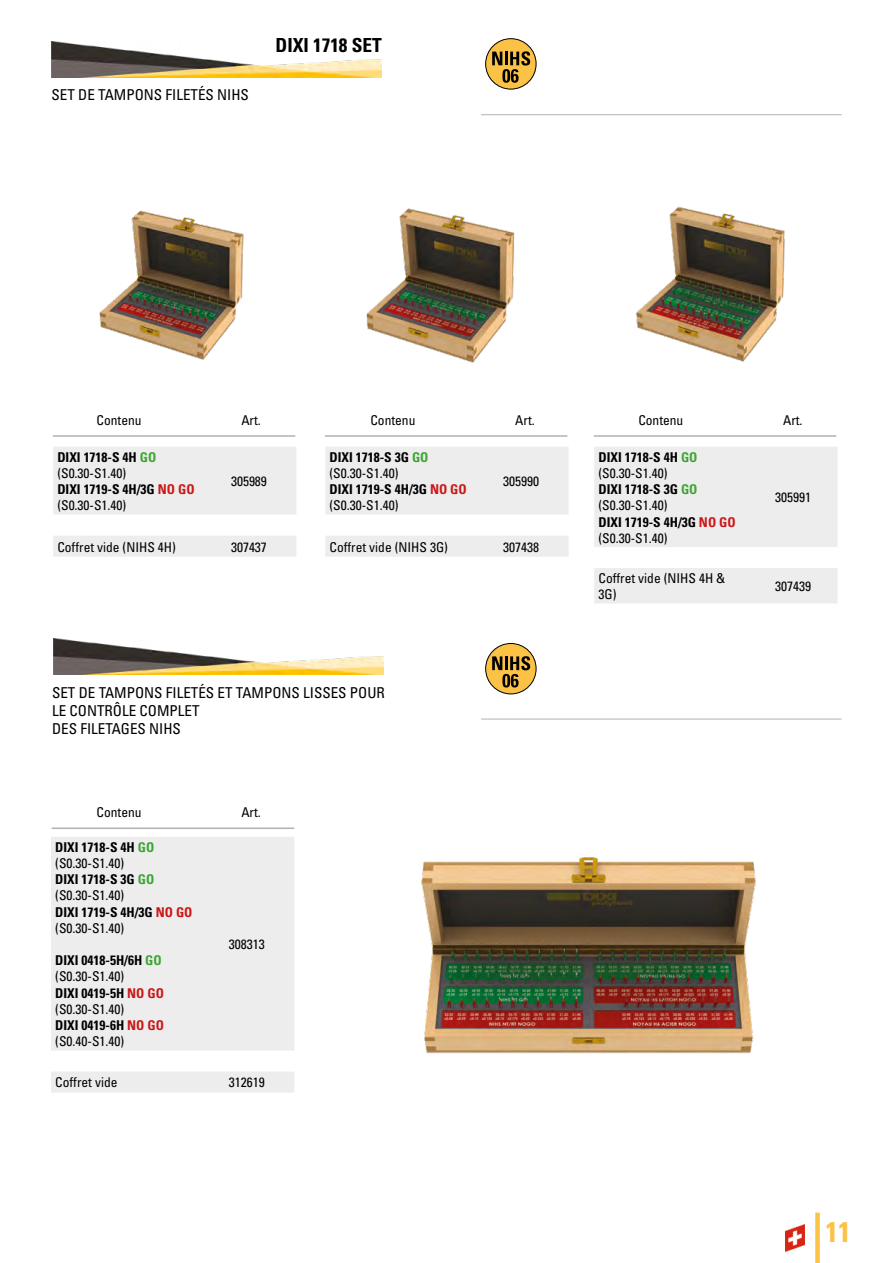
<style>
.page{position:relative;width:893px;height:1263px;background:#fff}
.page>*{position:absolute;margin:0;border:0;box-sizing:border-box;transform-origin:0 0}
.t1{font:700 condensed 28.5px "Univers";color:#fcc246}
.t2{font:700 condensed 19.35px "Univers";color:#000}
.t3{font:condensed 15px/18px "Univers";color:#000}
.t4{font:700 condensed 13.5px/16.2px "Univers";color:#000}
.t5{font:condensed 13.5px/16.2px "Univers";color:#000}
.s1{color:#3fa535}
.s2{font-weight:400}
.s3{color:#cd1719}
.s4{font-weight:700}
.s5{font-weight:700;color:#3fa535}
.s6{font-weight:700;color:#cd1719}
</style>
<div class="page">
<div style="left:815px;top:1212px;width:5px;height:51px;background:#fcc246"></div>
<img style="left:785px;top:1224px;width:20px;height:27px">
<img style="left:52px;top:42px;width:330px;height:35px">
<hr style="left:481px;top:114px;width:360px;height:1px;background:#b3b2b2">
<div style="left:486px;top:39px;width:50px;height:50px;background:#fcc246;border-radius:50%"></div>
<div style="left:485px;top:38px;width:51px;height:51px;border:1px solid #000;border-radius:50%"></div>
<svg style="left:492px;top:51px;width:38px;height:32px"></svg>
<img style="left:99px;top:210px;width:145px;height:150px">
<img style="left:366px;top:208px;width:149px;height:155px">
<img style="left:636px;top:206px;width:149px;height:156px">
<img style="left:53px;top:639px;width:330px;height:35px">
<div style="left:486px;top:643px;width:50px;height:51px;background:#fcc246;border-radius:50%"></div>
<div style="left:485px;top:643px;width:51px;height:51px;border:1px solid #000;border-radius:50%"></div>
<svg style="left:492px;top:656px;width:38px;height:31px"></svg>
<hr style="left:481px;top:719px;width:360px;height:1px;background:#b3b2b2">
<img style="left:421px;top:857px;width:335px;height:197px">
<hr style="left:53px;top:435px;width:242px;height:2px;background:#b3b2b2">
<hr style="left:325px;top:435px;width:242px;height:2px;background:#b3b2b2">
<hr style="left:594px;top:435px;width:242px;height:2px;background:#b3b2b2">
<hr style="left:52px;top:827px;width:242px;height:2px;background:#b3b2b2">
<svg style="left:53px;top:447px;width:243px;height:110px"></svg>
<svg style="left:325px;top:447px;width:244px;height:110px"></svg>
<svg style="left:594px;top:447px;width:244px;height:156px;background:#efefef"></svg>
<svg style="left:51px;top:837px;width:243px;height:255px;background:#eee"></svg>
<p class="t3" style="left:52px;top:85px;width:199px">SET DE TAMPONS FILETÉS NIHS</p>
<h2 class="t2" style="left:275px;top:33px;width:108px">DIXI 1718 SET</h2>
<p class="t5" style="left:97px;top:412px;width:47px">Contenu</p>
<p class="t5" style="left:241px;top:412px;width:21px">Art.</p>
<p class="t5" style="left:370px;top:412px;width:47px">Contenu</p>
<p class="t5" style="left:515px;top:412px;width:21px">Art.</p>
<p class="t5" style="left:638px;top:412px;width:47px">Contenu</p>
<p class="t5" style="left:783px;top:412px;width:21px">Art.</p>
<p class="t4" style="left:57px;top:449px;width:139px">DIXI 1718-S 4H <span class="s1">GO </span><span class="s2">(S0.30-S1.40)<br></span>DIXI 1719-S 4H/3G <span class="s3">NO GO </span><span class="s2">(S0.30-S1.40)</span></p>
<p class="t5" style="left:231px;top:473px;width:37px">305989</p>
<p class="t5" style="left:57px;top:538px;width:120px">Coffret vide (NIHS 4H)</p>
<p class="t5" style="left:231px;top:538px;width:37px">307437</p>
<p class="t4" style="left:330px;top:449px;width:139px">DIXI 1718-S 3G <span class="s1">GO </span><span class="s2">(S0.30-S1.40)<br></span>DIXI 1719-S 4H/3G <span class="s3">NO GO </span><span class="s2">(S0.30-S1.40)</span></p>
<p class="t5" style="left:503px;top:473px;width:37px">305990</p>
<p class="t5" style="left:330px;top:538px;width:120px">Coffret vide (NIHS 3G)</p>
<p class="t5" style="left:503px;top:538px;width:37px">307438</p>
<p class="t4" style="left:598px;top:449px;width:139px">DIXI 1718-S 4H <span class="s1">GO </span><span class="s2">(S0.30-S1.40)<br></span>DIXI 1718-S 3G <span class="s1">GO </span><span class="s2">(S0.30-S1.40)<br></span>DIXI 1719-S 4H/3G <span class="s3">NO GO </span><span class="s2">(S0.30-S1.40)</span></p>
<p class="t5" style="left:775px;top:489px;width:37px">305991</p>
<p class="t5" style="left:598px;top:570px;width:128px">Coffret vide (NIHS 4H &amp;<br>3G)</p>
<p class="t5" style="left:775px;top:578px;width:37px">307439</p>
<p class="t3" style="left:52px;top:684px;width:334px">SET DE TAMPONS FILETÉS ET TAMPONS LISSES POUR<br>LE CONTRÔLE COMPLET<br>DES FILETAGES NIHS</p>
<p class="t5" style="left:97px;top:804px;width:47px">Contenu</p>
<p class="t5" style="left:241px;top:804px;width:21px">Art.</p>
<p class="t4" style="left:55px;top:839px;width:139px">DIXI 1718-S 4H <span class="s1">GO </span><span class="s2">(S0.30-S1.40)<br></span>DIXI 1718-S 3G <span class="s1">GO </span><span class="s2">(S0.30-S1.40)<br></span>DIXI 1719-S 4H/3G <span class="s3">NO GO </span><span class="s2">(S0.30-S1.40)</span></p>
<p class="t5" style="left:55px;top:952px;width:110px"><span class="s4">DIXI 0418-5H/6H</span> <span class="s5">GO </span>(S0.30-S1.40)<br><span class="s4">DIXI 0419-5H</span> <span class="s6">NO GO </span>(S0.30-S1.40)<br><span class="s4">DIXI 0419-6H</span> <span class="s6">NO GO </span>(S0.40-S1.40)</p>
<p class="t5" style="left:229px;top:936px;width:37px">308313</p>
<p class="t5" style="left:55px;top:1074px;width:64px">Coffret vide</p>
<p class="t5" style="left:229px;top:1074px;width:37px">312619</p>
<h1 class="t1" style="left:825px;top:1214px;width:27px">11</h1>
</div>
